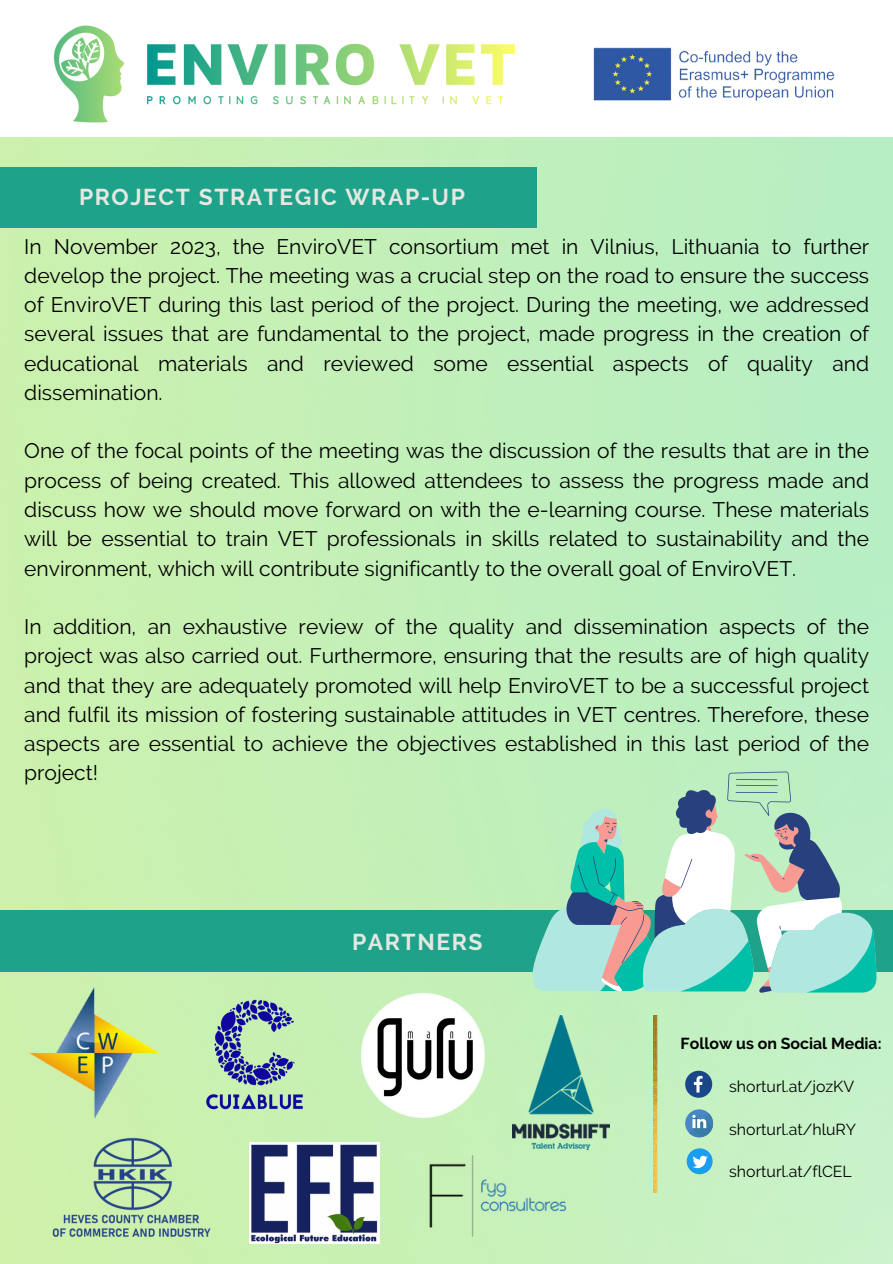
<style>
.page{position:relative;width:893px;height:1264px;background:#fff}
.page>*{position:absolute;margin:0;border:0;box-sizing:border-box;transform-origin:0 0}
.t1{font:700 22.8px "Raleway";letter-spacing:.07em;color:#e6e7e1}
.t2{font:21px/29.2px "Raleway";color:#000;text-align:justify}
.t3{font:15.9px "Raleway";color:#000}
.t4{font:700 15.9px "Raleway";color:#000}
</style>
<div class="page">
<img style="left:0;top:137px;width:892px;height:1126px">
<div style="left:0;top:911px;width:892px;height:60px;background:#1ea38a"></div>
<img style="left:593px;top:47px;width:241px;height:54px">
<img style="left:134px;top:43px;width:393px;height:125px">
<img style="left:53px;top:25px;width:114px;height:105px">
<img style="left:653px;top:1015px;width:188px;height:177px">
<div style="left:0;top:168px;width:536px;height:59px;background:#1ea38a"></div>
<img style="left:0;top:1124px;width:271px;height:137px">
<img style="left:249px;top:1142px;width:130px;height:101px">
<img style="left:417px;top:1123px;width:155px;height:140px">
<img style="left:30px;top:987px;width:133px;height:131px">
<img style="left:153px;top:993px;width:203px;height:122px">
<img style="left:361px;top:993px;width:123px;height:124px">
<img style="left:513px;top:1015px;width:96px;height:134px">
<svg style="left:520px;top:807px;width:356px;height:185px;background:#a5e2bd"></svg>
<svg style="left:842px;top:841px;width:34px;height:151px;background:#89dec3"></svg>
<svg style="left:566px;top:771px;width:275px;height:222px;background:#a3d2c2"></svg>
<p class="t1" style="left:79px;top:184px;width:387px">PROJECT STRATEGIC WRAP-UP</p>
<p class="t2" style="left:24px;top:231px;width:846px">In November 2023, the EnviroVET consortium met in Vilnius, Lithuania to further develop the project. The meeting was a crucial step on the road to ensure the success of EnviroVET during this last period of the project. During the meeting, we addressed several issues that are fundamental to the project, made progress in the creation of educational materials and reviewed some essential aspects of quality and dissemination.</p>
<p class="t2" style="left:24px;top:436px;width:846px">One of the focal points of the meeting was the discussion of the results that are in the process of being created. This allowed attendees to assess the progress made and discuss how we should move forward on with the e-learning course. These materials will be essential to train VET professionals in skills related to sustainability and the environment, which will contribute significantly to the overall goal of EnviroVET.</p>
<p class="t2" style="left:24px;top:612px;width:846px">In addition, an exhaustive review of the quality and dissemination aspects of the project was also carried out. Furthermore, ensuring that the results are of high quality and that they are adequately promoted will help EnviroVET to be a successful project and fulfil its mission of fostering sustainable attitudes in VET centres. Therefore, these aspects are essential to achieve the objectives established in this last period of the project!</p>
<p class="t1" style="left:352px;top:928px;width:132px">PARTNERS</p>
<p class="t4" style="left:680px;top:1034px;width:202px">Follow us on Social Media:</p>
<p class="t3" style="left:729px;top:1076px;width:127px">shorturl.at/jozKV</p>
<p class="t3" style="left:729px;top:1119px;width:128px">shorturl.at/hluRY</p>
<p class="t3" style="left:729px;top:1162px;width:124px">shorturl.at/flCEL</p>
</div>
